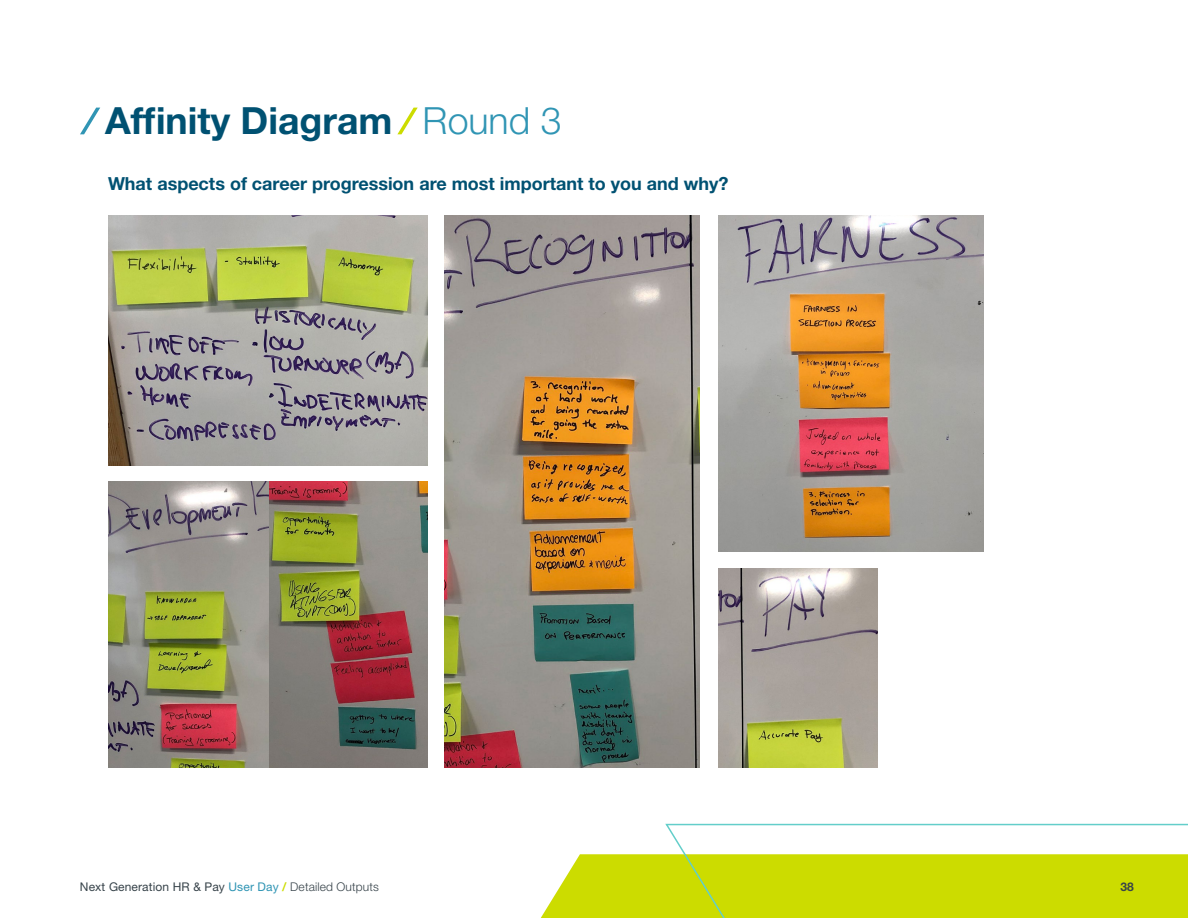
<style>
.page{position:relative;width:1188px;height:918px;background:#fff}
.page>*{position:absolute;margin:0;border:0;box-sizing:border-box;transform-origin:0 0}
.t1{font:700 37.5px "Helvetica Neue LT Std";color:#005172}
.t2{font:700 18px "Helvetica Neue LT Std";color:#005172}
.t3{font:12px "Helvetica Neue LT Std";letter-spacing:.01em;color:#37434a}
.t4{font:700 12px "Helvetica Neue LT Std";color:#37434a}
.s1{font-weight:300;color:#3095b4}
.s2{color:#3095b4}
.s3{font-weight:700;color:#ccdc00}
.s4{font-weight:300}
</style>
<div class="page">
<svg style="left:540px;top:854px;width:124px;height:64px"></svg>
<svg style="left:664px;top:823px;width:524px;height:95px"></svg>
<svg style="left:80px;top:108px;width:20px;height:26px"></svg>
<svg style="left:397px;top:108px;width:21px;height:26px"></svg>
<img style="left:718px;top:216px;width:265px;height:336px">
<img style="left:109px;top:216px;width:319px;height:249px">
<img style="left:718px;top:568px;width:159px;height:200px">
<img style="left:444px;top:216px;width:256px;height:552px">
<img style="left:269px;top:481px;width:159px;height:287px">
<img style="left:108px;top:481px;width:161px;height:287px">
<h1 class="t1" style="left:105px;top:98px;width:458px">Affinity Diagram <span class="s1">Round 3</span></h1>
<p class="t2" style="left:108px;top:172px;width:622px">What aspects of career progression are most important to you and why?</p>
<p class="t3" style="left:80px;top:880px;width:300px">Next Generation HR &amp; Pay <span class="s2">User Day</span> <span class="s3">/</span> <span class="s4">Detailed Outputs</span></p>
<p class="t4" style="left:1121px;top:879px;width:15px">38</p>
</div>
